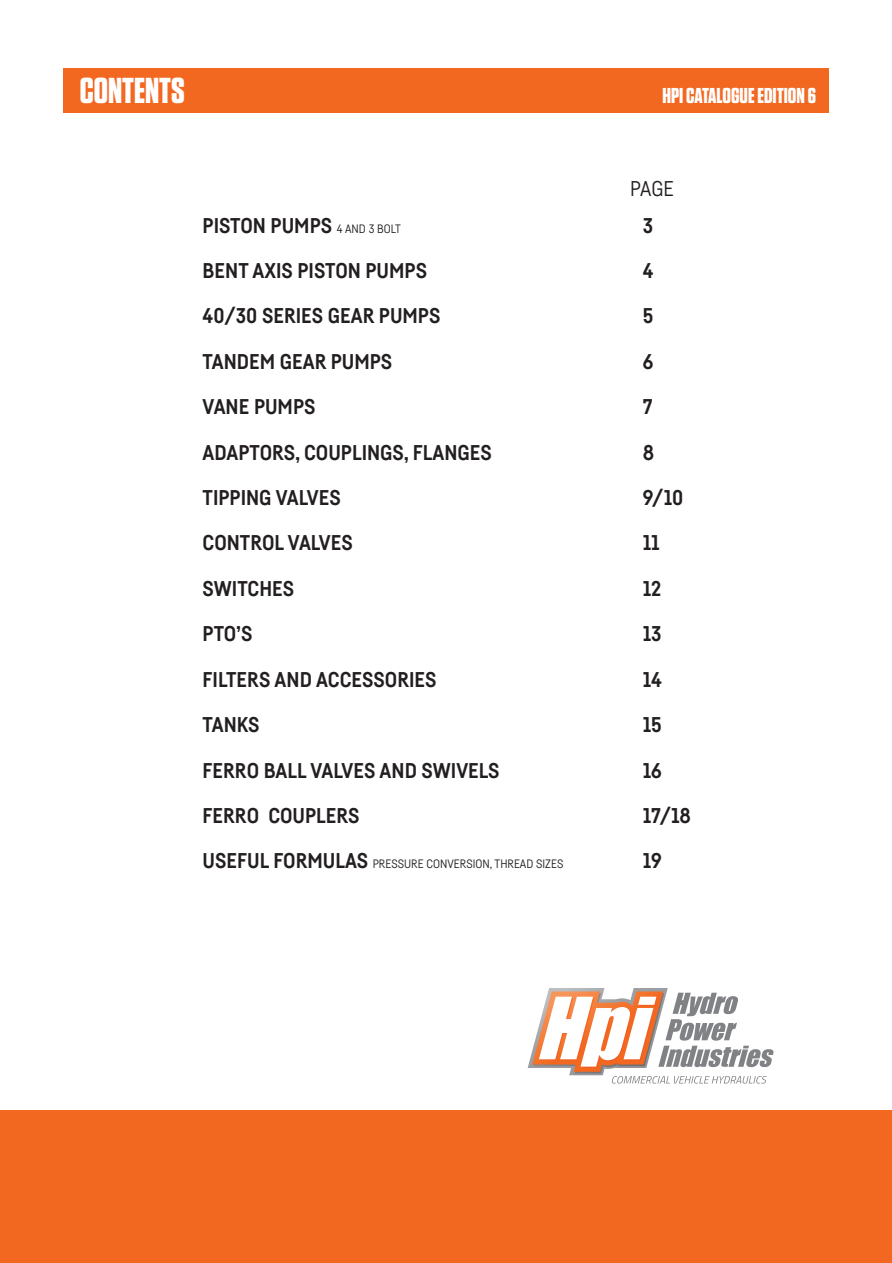
<style>
.page{position:relative;width:892px;height:1263px;background:#fff}
.page>*{position:absolute;margin:0;border:0;box-sizing:border-box;transform-origin:0 0}
.t1{font:700 36px "Tungsten";color:#fff}
.t2{font:700 21.45px "Tungsten";color:#fff}
.t3{font:700 21px/45.5px "Fabrikat";color:#231f20}
.t4{font:21px "Fabrikat";color:#231f20}
.t5{font:12px "Fabrikat";color:#231f20}
.s1{font-weight:400;font-size:12px}
.s2{font-weight:700;font-size:21px}
</style>
<div class="page">
<div style="left:64px;top:68px;width:765px;height:44px;background:#f36821"></div>
<div style="left:0;top:1110px;width:892px;height:152px;background:#f36821"></div>
<svg style="left:527px;top:988px;width:247px;height:96px"></svg>
<h1 class="t1" style="left:80px;top:69px;width:106px">CONTENTS</h1>
<p class="t2" style="left:663px;top:83px;width:155px">HPI CATALOGUE EDITION 6</p>
<p class="t3" style="left:203px;top:204px;width:239px">PISTON PUMPS <span class="s1">4 AND 3 BOLT<br></span>BENT AXIS PISTON PUMPS<br>40/30 SERIES GEAR PUMPS<br>TAND M GEAR PUMPS</p>
<p class="t3" style="left:203px;top:340px;width:291px;text-indent:47px">E<br>VANE PUMPS<br>ADAPTORS, COUPLINGS, FLANGES<br>TIPPING VALVES<br>CONTROL VALVES<br>SWITCH SE<br>PTO S’<br>FILTER AND ACCESSORIES</p>
<p class="t3" style="left:203px;top:658px;width:299px;text-indent:56px">S<br>TANKS<br>FERRO BALL VALVES AND SWIVELS<br>FERRO COUPLERS</p>
<p class="t5" style="left:203px;top:859px;width:362px"><span class="s2">USEFUL FORMULAS</span> PRESSURE CONVERSION THREAD SIZES</p>
<p class="t5" style="left:490px;top:859px;width:4px">,</p>
<p class="t4" style="left:630px;top:181px;width:45px">PAGE</p>
<p class="t3" style="left:643px;top:204px;width:50px">3<br>4<br>5<br>6<br>7<br>8<br>9/10<br>11<br>12<br>13<br>14<br>15<br>16<br>17/18<br>19</p>
</div>
